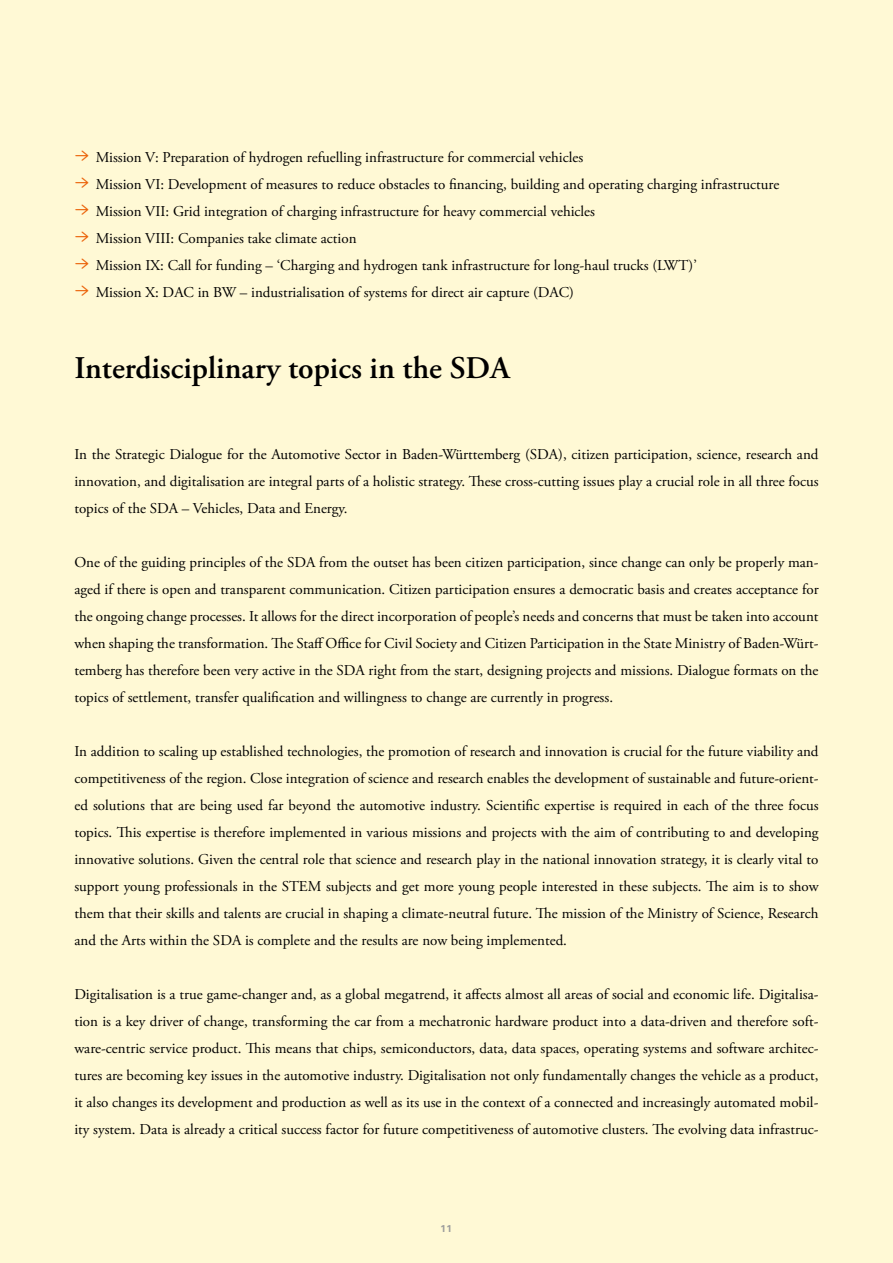
<style>
.page{position:relative;width:893px;height:1263px;background:#fff9d5}
.page>*{position:absolute;margin:0;border:0;box-sizing:border-box;transform-origin:0 0}
.Headline_Head-2{font:600 31.5px "Adobe Garamond Pro";color:#000}
.Text_Fließtext{font:15px/27px "Adobe Garamond Pro";color:#000;text-align:justify}
.t1{font:700 9.9px "Univers LT Pro 65";color:#9d9d9c}
.s1{font-family:"Maxular";font-weight:200;font-size:19.95px;color:#eb6209}
</style>
<div class="page">
<p class="Text_Fließtext" style="left:74px;top:144px;width:510px"><span class="s1">→</span> Mission V: Preparation of hydrogen refuelling infrastructure for commercial vehicles</p>
<p class="Text_Fließtext" style="left:74px;top:171px;width:706px"><span class="s1">→</span> Mission VI: Development of measures to reduce obstacles to financing, building and operating charging infrastructure</p>
<p class="Text_Fließtext" style="left:74px;top:198px;width:522px"><span class="s1">→</span> Mission VII: Grid integration of charging infrastructure for heavy commercial vehicles</p>
<p class="Text_Fließtext" style="left:74px;top:225px;width:284px"><span class="s1">→</span> Mission VIII: Companies take climate action</p>
<p class="Text_Fließtext" style="left:74px;top:252px;width:624px"><span class="s1">→</span> Mission IX: Call for funding – ‘Charging and hydrogen tank infrastructure for long-haul trucks (LWT)’</p>
<p class="Text_Fließtext" style="left:74px;top:279px;width:501px"><span class="s1">→</span> Mission X: DAC in BW – industrialisation of systems for direct air capture (DAC)</p>
<h2 class="Headline_Head-2" style="left:74px;top:350px;width:437px">Interdisciplinary topics in the SDA</h2>
<p class="Text_Fließtext" style="left:74px;top:441px;width:746px">In the Strategic Dialogue for the Automotive Sector in Baden-Württemberg (SDA), citizen participation, science, research and innovation, and digitalisation are integral parts of a holistic strategy. These cross-cutting issues play a crucial role in all three focus topics of the SDA – Vehicles, Data and Energy.</p>
<p class="Text_Fließtext" style="left:74px;top:549px;width:746px">One of the guiding principles of the SDA from the outset has been citizen participation, since change can only be properly man&shy;aged if there is open and transparent communication. Citizen participation ensures a democratic basis and creates acceptance for the ongoing change processes. It allows for the direct incorporation of people’s needs and concerns that must be taken into account when shaping the transformation. The Staff Office for Civil Society and Citizen Participation in the State Ministry of Baden-Würt&shy;temberg has therefore been very active in the SDA right from the start, designing projects and missions. Dialogue formats on the topics of settlement, transfer qualification and willingness to change are currently in progress.</p>
<p class="Text_Fließtext" style="left:74px;top:738px;width:746px">In addition to scaling up established technologies, the promotion of research and innovation is crucial for the future viability and competitiveness of the region. Close integration of science and research enables the development of sustainable and future-orient&shy;ed solutions that are being used far beyond the automotive industry. Scientific expertise is required in each of the three focus topics. This expertise is therefore implemented in various missions and projects with the aim of contributing to and developing innovative solutions. Given the central role that science and research play in the national innovation strategy, it is clearly vital to support young professionals in the STEM subjects and get more young people interested in these subjects. The aim is to show them that their skills and talents are crucial in shaping a climate-neutral future. The mission of the Ministry of Science, Research and the Arts within the SDA is complete and the results are now being implemented.</p>
<p class="Text_Fließtext" style="left:74px;top:981px;width:746px">Digitalisation is a true game-changer and, as a global megatrend, it affects almost all areas of social and economic life. Digitalisa&shy;tion is a key driver of change, transforming the car from a mechatronic hardware product into a data-driven and therefore soft&shy;ware-centric service product. This means that chips, semiconductors, data, data spaces, operating systems and software architec&shy;tures are becoming key issues in the automotive industry. Digitalisation not only fundamentally changes the vehicle as a product, it also changes its development and production as well as its use in the context of a connected and increasingly automated mobil&shy;ity system. Data is already a critical success factor for future competitiveness of automotive clusters. The evolving data infrastruc-</p>
<p class="t1" style="left:440px;top:1221px;width:13px">11</p>
</div>
